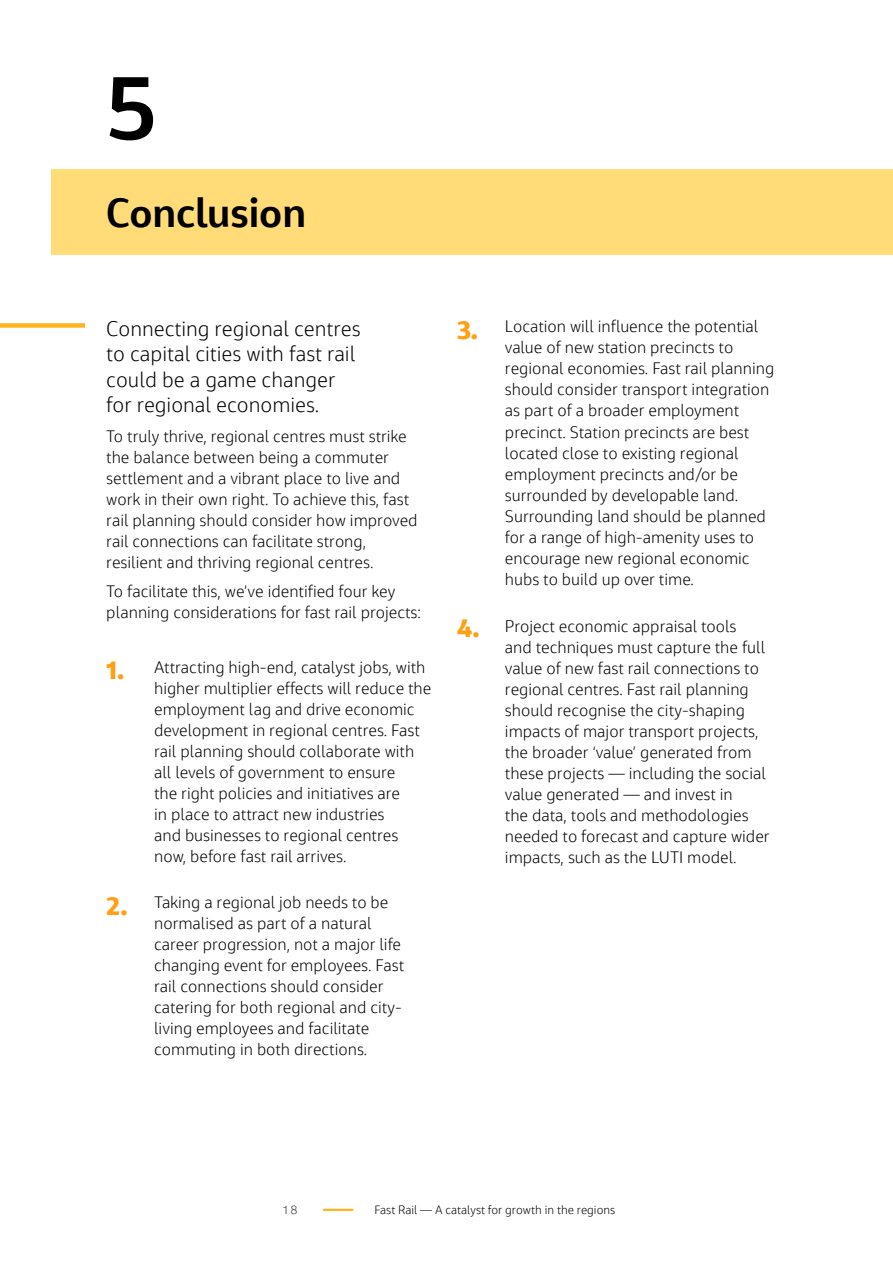
<style>
.page{position:relative;width:893px;height:1263px;background:#fff}
.page>*{position:absolute;margin:0;border:0;box-sizing:border-box;transform-origin:0 0}
.t1{font:700 90px "Jacobs Chronos";color:#000}
.H2_21pt{font:700 40.5px "Jacobs Chronos";color:#000}
.t2{font:800 25.5px "Jacobs Chronos";color:#ffa014}
.Body_Text{font:300 21px/25.5px "Jacobs Chronos";color:#000}
.Body_Text-2{font:300 16.5px/21px "Jacobs Chronos";color:#000}
.t3{font:300 12px "Jacobs Chronos";color:#000}
.t4{font:300 12px "Jacobs Chronos";color:#333}
</style>
<div class="page">
<hr style="left:323px;top:1209px;width:30px;height:2px;background:#ffb41e">
<div style="left:0;top:323px;width:85px;height:5px;background:#ffb41e"></div>
<div style="left:51px;top:170px;width:842px;height:85px;background:#ffdc78"></div>
<p class="t1" style="left:106px;top:49px;width:51px">5</p>
<p class="H2_21pt" style="left:106px;top:186px;width:201px">Conclusion</p>
<p class="Body_Text" style="left:106px;top:316px;width:256px">Connecting regional centres to capital cities with fast rail could be a game changer for regional economies.</p>
<p class="Body_Text-2" style="left:106px;top:425px;width:313px">To truly thrive, regional centres must strike the balance between being a commuter settlement and a vibrant place to live and work in their own right. To achieve this, fast rail planning should consider how improved rail connections can facilitate strong, resilient and thriving regional centres.</p>
<p class="Body_Text-2" style="left:106px;top:581px;width:316px">To facilitate this, we’ve identified four key planning considerations for fast rail projects:</p>
<p class="t2" style="left:106px;top:654px;width:20px">1.</p>
<p class="Body_Text-2" style="left:154px;top:656px;width:279px">Attracting high-end, catalyst jobs, with higher multiplier effects will reduce the employment lag and drive economic development in regional centres. Fast rail planning should collaborate with all levels of government to ensure<br>the right policies and initiatives are<br>in place to attract new industries<br>and businesses to regional centres now, before fast rail arrives.</p>
<p class="Body_Text-2" style="left:154px;top:891px;width:251px">Taking a regional job needs to be normalised as part of a natural career progression, not a major life changing event for employees. Fast rail connections should consider catering for both regional and city&shy;living employees and facilitate commuting in both directions.</p>
<p class="t2" style="left:106px;top:889px;width:23px">2.</p>
<p class="t2" style="left:457px;top:313px;width:22px">3.</p>
<p class="t2" style="left:457px;top:611px;width:24px">4.</p>
<p class="Body_Text-2" style="left:505px;top:316px;width:271px">Location will influence the potential value of new station precincts to regional economies. Fast rail planning should consider transport integration as part of a broader employment precinct. Station precincts are best located close to existing regional employment precincts and/or be surrounded by developable land.<br>Surrounding land should be planned for a range of high-amenity uses to encourage new regional economic hubs to build up over time.</p>
<p class="Body_Text-2" style="left:505px;top:616px;width:266px">Project economic appraisal tools<br>and techniques must capture the full value of new fast rail connections to regional centres. Fast rail planning should recognise the city-shaping impacts of major transport projects, the broader ‘value’ generated from these projects — including the social value generated — and invest in<br>the data, tools and methodologies needed to forecast and capture wider impacts, such as the LUTI model.</p>
<p class="t4" style="left:282px;top:1203px;width:17px">18</p>
<p class="t3" style="left:374px;top:1203px;width:242px">Fast Rail — A catalyst for growth in the regions</p>
</div>
